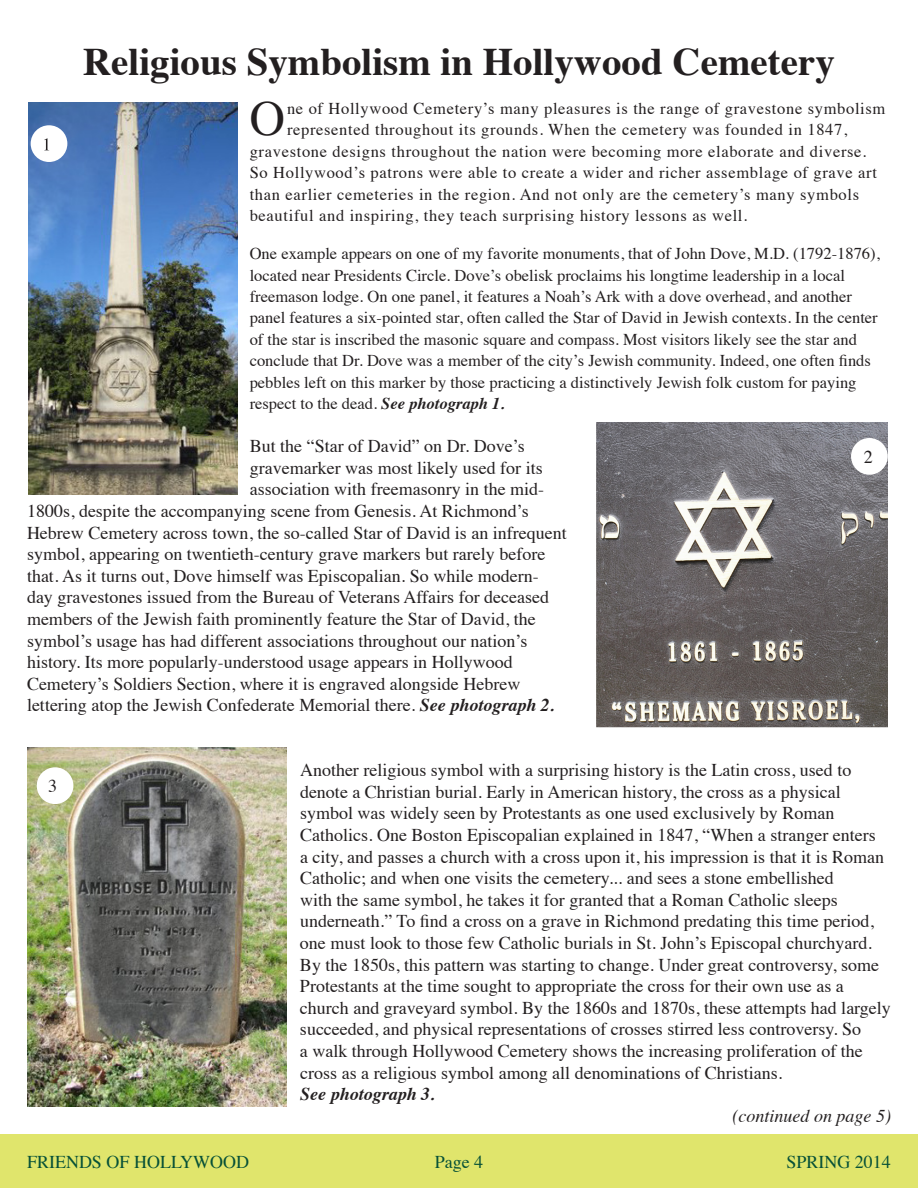
<style>
.page{position:relative;width:918px;height:1188px;background:#fff}
.page>*{position:absolute;margin:0;border:0;box-sizing:border-box;transform-origin:0 0}
.t1{font:48.9px "Times";color:#231f20}
.t2{font:700 39px "Times";color:#231f20}
.t3{font:18px "Times";color:#231f20}
.t4{font:18px "Times";color:#075137}
.t5{font:italic 18px "Times";color:#231f20}
.t6{font:italic 700 18px "Times";color:#231f20}
.t7{font:16.5px/21.5px "Times";color:#231f20}
.t8{font:16.5px "Times";letter-spacing:.04em;color:#231f20}
.s1{font-weight:700;font-style:italic}
</style>
<div class="page">
<div style="left:0;top:1134px;width:918px;height:54px;background:#e0e56c"></div>
<img style="left:28px;top:102px;width:210px;height:393px">
<img style="left:596px;top:422px;width:292px;height:305px">
<img style="left:27px;top:748px;width:259px;height:358px">
<div style="left:31px;top:125px;width:36px;height:37px;background:#fff;border-radius:50%"></div>
<svg style="left:44px;top:138px;width:4px;height:12px"></svg>
<div style="left:37px;top:767px;width:36px;height:37px;background:#fff;border-radius:50%"></div>
<div style="left:851px;top:438px;width:37px;height:37px;background:#fff;border-radius:50%"></div>
<p class="t2" style="left:83px;top:24px;width:753px">Religious Symbolism in Hollywood Cemetery</p>
<p class="t1" style="left:250px;top:73px;width:37px">O</p>
<p class="t8" style="left:287px;top:93px;width:600px">ne of Hollywood Cemetery’s many pleasures is the range of gravestone symbolism</p>
<p class="t8" style="left:287px;top:114px;width:562px">represented throughout its grounds. When the cemetery was founded in 1847,</p>
<p class="t8" style="left:250px;top:136px;width:618px">gravestone designs throughout the nation were becoming more elaborate and diverse.</p>
<p class="t8" style="left:250px;top:157px;width:629px">So Hollywood’s patrons were able to create a wider and richer assemblage of grave art</p>
<p class="t8" style="left:250px;top:179px;width:611px">than earlier cemeteries in the region. And not only are the cemetery’s many symbols</p>
<p class="t8" style="left:250px;top:200px;width:499px">beautiful and inspiring, they teach surprising history lessons as well.</p>
<p class="t7" style="left:250px;top:241px;width:632px">One example appears on one of my favorite monuments, that of John Dove, M.D. (1792-1876), located near Presidents Circle. Dove’s obelisk proclaims his longtime leadership in a local freemason lodge. On one panel, it features a Noah’s Ark with a dove overhead, and another panel features a six-pointed star, often called the Star of David in Jewish contexts. In the center of the star is inscribed the masonic square and compass. Most visitors likely see the star and conclude that Dr. Dove was a member of the city’s Jewish community. Indeed, one often finds pebbles left on this marker by those practicing a distinctively Jewish folk custom for paying respect to the dead. <span class="s1">See photograph 1.</span></p>
<p class="t3" style="left:250px;top:429px;width:276px">But the “Star of David” on Dr. Dove’s</p>
<p class="t3" style="left:250px;top:451px;width:294px">gravemarker was most likely used for its</p>
<p class="t3" style="left:250px;top:473px;width:296px">association with freemasonry in the mid-</p>
<p class="t3" style="left:27px;top:494px;width:503px">1800s, despite the accompanying scene from Genesis. At Richmond’s</p>
<p class="t3" style="left:27px;top:516px;width:541px">Hebrew Cemetery across town, the so-called Star of David is an infrequent</p>
<p class="t3" style="left:27px;top:537px;width:520px">symbol, appearing on twentieth-century grave markers but rarely before</p>
<p class="t3" style="left:27px;top:559px;width:513px">that. As it turns out, Dove himself was Episcopalian. So while modern-</p>
<p class="t3" style="left:27px;top:581px;width:524px">day gravestones issued from the Bureau of Veterans Affairs for deceased</p>
<p class="t3" style="left:27px;top:602px;width:510px">members of the Jewish faith prominently feature the Star of David, the</p>
<p class="t3" style="left:27px;top:624px;width:502px">symbol’s usage has had different associations throughout our nation’s</p>
<p class="t3" style="left:27px;top:645px;width:487px">history. Its more popularly-understood usage appears in Hollywood</p>
<p class="t3" style="left:27px;top:667px;width:495px">Cemetery’s Soldiers Section, where it is engraved alongside Hebrew</p>
<p class="t3" style="left:27px;top:689px;width:529px">lettering atop the Jewish Confederate Memorial there. <span class="s1">See photograph 2.</span></p>
<p class="t3" style="left:864px;top:440px;width:10px">2</p>
<p class="t3" style="left:48px;top:770px;width:10px">3</p>
<p class="t3" style="left:300px;top:753px;width:553px">Another religious symbol with a surprising history is the Latin cross, used to</p>
<p class="t3" style="left:300px;top:775px;width:542px">denote a Christian burial. Early in American history, the cross as a physical</p>
<p class="t3" style="left:300px;top:797px;width:536px">symbol was widely seen by Protestants as one used exclusively by Roman</p>
<p class="t3" style="left:300px;top:818px;width:577px">Catholics. One Boston Episcopalian explained in 1847, “When a stranger enters</p>
<p class="t3" style="left:300px;top:840px;width:586px">a city, and passes a church with a cross upon it, his impression is that it is Roman</p>
<p class="t3" style="left:300px;top:861px;width:535px">Catholic; and when one visits the cemetery... and sees a stone embellished</p>
<p class="t3" style="left:300px;top:883px;width:539px">with the same symbol, he takes it for granted that a Roman Catholic sleeps</p>
<p class="t3" style="left:300px;top:905px;width:575px">underneath.” To find a cross on a grave in Richmond predating this time period,</p>
<p class="t3" style="left:300px;top:926px;width:573px">one must look to those few Catholic burials in St. John’s Episcopal churchyard.</p>
<p class="t3" style="left:300px;top:948px;width:581px">By the 1850s, this pattern was starting to change. Under great controversy, some</p>
<p class="t3" style="left:300px;top:969px;width:545px">Protestants at the time sought to appropriate the cross for their own use as a</p>
<p class="t3" style="left:300px;top:991px;width:592px">church and graveyard symbol. By the 1860s and 1870s, these attempts had largely</p>
<p class="t3" style="left:300px;top:1013px;width:563px">succeeded, and physical representations of crosses stirred less controversy. So</p>
<p class="t3" style="left:300px;top:1034px;width:564px">a walk through Hollywood Cemetery shows the increasing proliferation of the</p>
<p class="t3" style="left:300px;top:1056px;width:483px">cross as a religious symbol among all denominations of Christians.</p>
<p class="t6" style="left:300px;top:1077px;width:136px">See photograph 3.</p>
<p class="t5" style="left:733px;top:1100px;width:160px">(continued on page 5)</p>
<p class="t4" style="left:27px;top:1145px;width:224px">FRIENDS OF HOLLYWOOD</p>
<p class="t4" style="left:435px;top:1145px;width:50px">Page 4</p>
<p class="t4" style="left:786px;top:1145px;width:106px">SPRING 2014</p>
</div>
